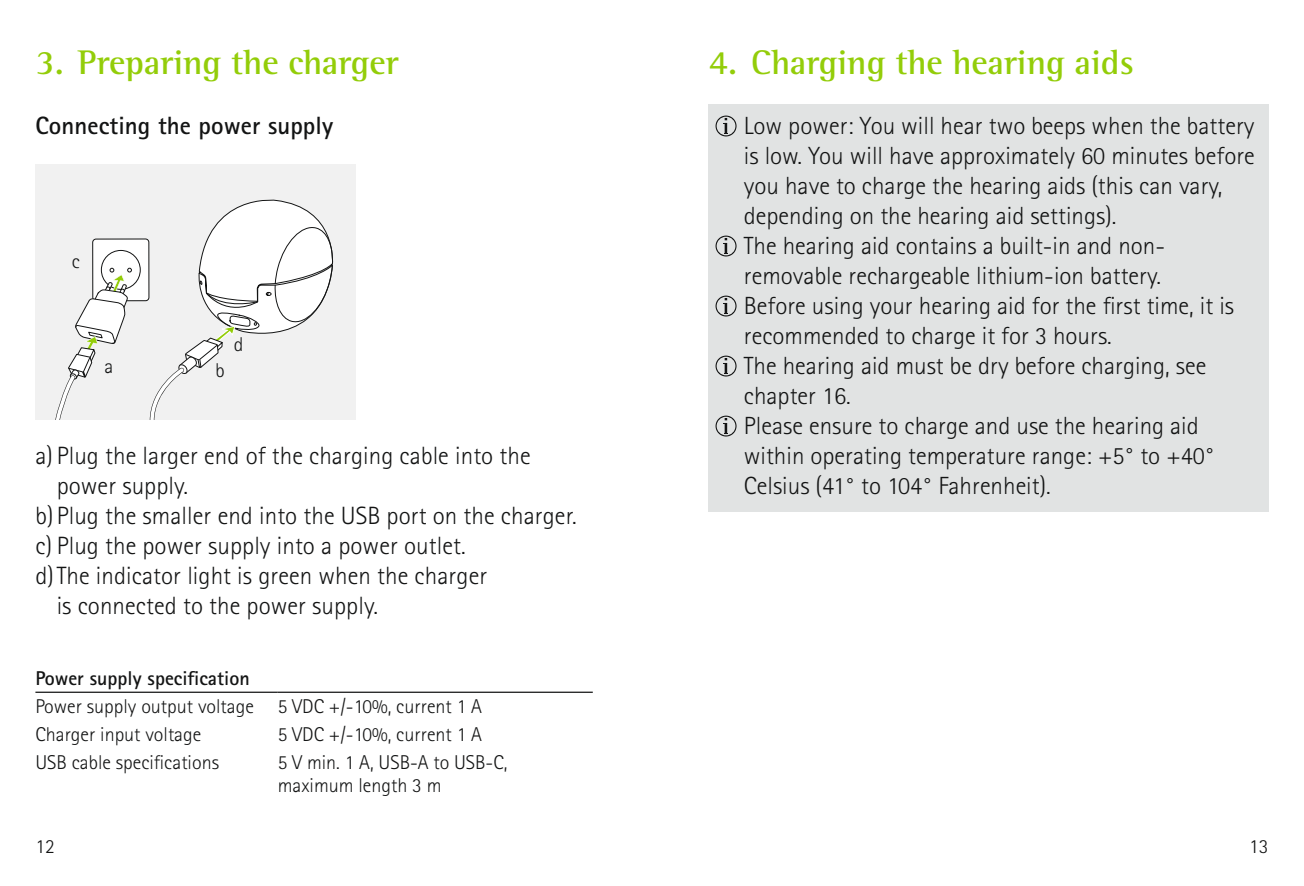
<style>
.page{position:relative;width:1304px;height:886px;background:#fff}
.page>*{position:absolute;margin:0;border:0;box-sizing:border-box;transform-origin:0 0}
.t1{font:700 35px "Rotis Semi Serif Pro";color:#93cd09}
.t2{font:300 25px "Rotis Sans Serif Pro";letter-spacing:.005em;color:#131414}
.t3{font:700 25px "Rotis Sans Serif Pro";letter-spacing:.005em;color:#131414}
.t4{font:300 24.75px/30px "Rotis Sans Serif Pro";color:#131414}
.t5{font:300 20px/28px "Rotis Sans Serif Pro";color:#131414}
.t6{font:700 20px "Rotis Sans Serif Pro";color:#131414}
</style>
<div class="page">
<div style="left:35px;top:165px;width:321px;height:255px;background:#f1f1f1"></div>
<svg style="left:55px;top:199px;width:279px;height:221px"></svg>
<div style="left:708px;top:104px;width:561px;height:407px;background:#e1e3e3"></div>
<svg style="left:716px;top:116px;width:21px;height:20px"></svg>
<svg style="left:716px;top:236px;width:21px;height:20px"></svg>
<svg style="left:716px;top:296px;width:21px;height:20px"></svg>
<svg style="left:716px;top:356px;width:21px;height:20px"></svg>
<svg style="left:716px;top:416px;width:21px;height:20px"></svg>
<hr style="left:35px;top:691px;width:243px;height:2px;background:#131414">
<hr style="left:278px;top:691px;width:315px;height:2px;background:#131414">
<h1 class="t1" style="left:35px;top:48px;width:365px">3. Preparing the charger</h1>
<p class="t3" style="left:35px;top:115px;width:299px">Connecting the power supply</p>
<p class="t5" style="left:72px;top:249px;width:10px">c</p>
<p class="t5" style="left:105px;top:353px;width:10px">a</p>
<p class="t5" style="left:215px;top:358px;width:11px">b</p>
<p class="t5" style="left:234px;top:331px;width:11px">d</p>
<p class="t2" style="left:35px;top:445px;width:497px">a) Plug the larger end of the charging cable into the</p>
<p class="t2" style="left:57px;top:475px;width:133px">power supply.</p>
<p class="t2" style="left:35px;top:505px;width:543px">b) Plug the smaller end into the USB port on the charger.</p>
<p class="t2" style="left:35px;top:535px;width:432px">c) Plug the power supply into a power outlet.</p>
<p class="t2" style="left:35px;top:565px;width:453px">d) The indicator light is green when the charger</p>
<p class="t2" style="left:57px;top:595px;width:323px">is connected to the power supply.</p>
<p class="t6" style="left:35px;top:670px;width:216px">Power supply specification</p>
<p class="t5" style="left:35px;top:693px;width:448px">Power supply output voltage 5 VDC +/-10%, current 1 A<br>Charger input voltage</p>
<p class="t5" style="left:278px;top:721px;width:206px">5 VDC +/-10%, current 1 A</p>
<p class="t5" style="left:35px;top:749px;width:185px">USB cable specifications</p>
<p class="t5" style="left:278px;top:752px;width:231px;line-height:22.5px">5 V min. 1 A, USB-A to USB-C, maximum length 3 m</p>
<h1 class="t1" style="left:709px;top:48px;width:427px">4. Charging the hearing aids</h1>
<p class="t4" style="left:744px;top:112px;width:512px">Low power: You will hear two beeps when the battery is low. You will have approximately 60 minutes before you have to charge the hearing aids (this can vary, depending on the hearing aid settings).<br>The hearing aid contains a built-in and non&shy;removable rechargeable lithium-ion battery.<br>Before using your hearing aid for the first time, it is recommended to charge it for 3 hours.<br>The hearing aid must be dry before charging, see chapter 16.<br>Please ensure to charge and use the hearing aid within operating temperature range: +5° to +40° Celsius (41° to 104° Fahrenheit).</p>
<p class="t5" style="left:35px;top:833px;width:21px">12</p>
<p class="t5" style="left:1249px;top:833px;width:21px">13</p>
</div>
